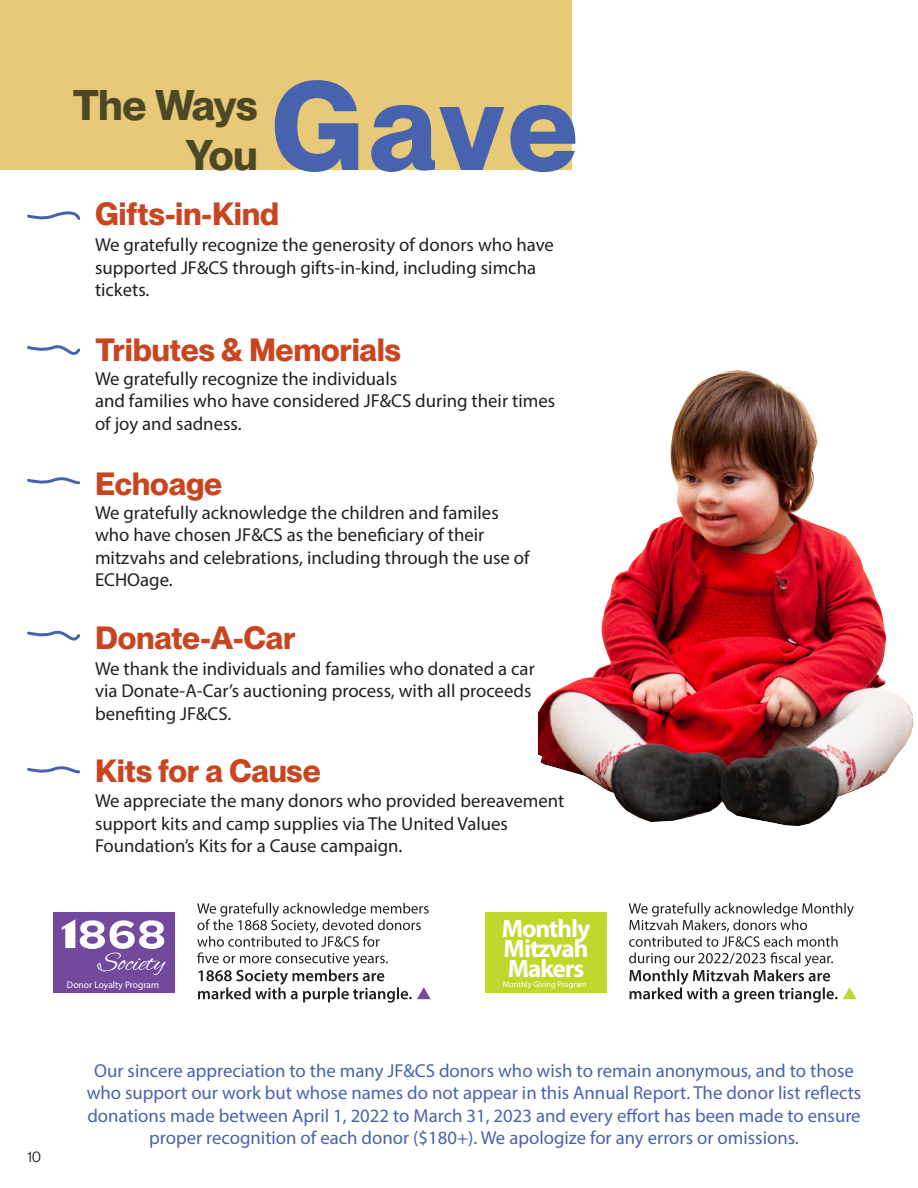
<style>
.page{position:relative;width:918px;height:1188px;background:#fff}
.page>*{position:absolute;margin:0;border:0;box-sizing:border-box;transform-origin:0 0}
.t1{font:700 123px "PP Neue Montreal";color:#4863ae}
.t2{font:700 42px/49.8px "PP Neue Montreal";letter-spacing:-.02em;color:#4d4926;text-align:right}
.t3{font:700 31.5px "PP Neue Montreal";color:#c9451f}
.t4{font:700 25.2px/20.4px "Myriad Pro";letter-spacing:-.04em;color:#fff}
.t5{font:18.75px/22.5px "Myriad Pro";color:#231f20}
.t6{font:18.75px/22.5px "Myriad Pro";color:#4863ae;text-align:center}
.t7{font:15px "PP Neue Montreal";color:#231f20}
.t8{font:9.6px "Myriad Pro";color:#fff}
.t9{font:8.25px "Myriad Pro";color:#fff}
</style>
<div class="page">
<hr style="left:917px;top:640px;width:1px;height:548px;background:#d0d3dc">
<div style="left:53px;top:912px;width:121px;height:81px;background:#73499d"></div>
<svg style="left:62px;top:919px;width:104px;height:56px"></svg>
<div style="left:485px;top:912px;width:122px;height:81px;background:#c1d72e"></div>
<svg style="left:197px;top:903px;width:234px;height:100px"></svg>
<img style="left:539px;top:152px;width:379px;height:705px">
<div style="left:0;top:0;width:571px;height:170px;background:#e7c977"></div>
<svg style="left:27px;top:211px;width:54px;height:9px"></svg>
<svg style="left:27px;top:345px;width:54px;height:10px"></svg>
<svg style="left:27px;top:630px;width:54px;height:11px"></svg>
<svg style="left:27px;top:477px;width:54px;height:8px"></svg>
<svg style="left:27px;top:766px;width:54px;height:8px"></svg>
<svg style="left:629px;top:903px;width:228px;height:100px"></svg>
<p class="t1" style="left:271px;top:52px;width:309px">Gave</p>
<p class="t2" style="left:72px;top:81px;width:187px">The Ways<br>You</p>
<p class="t3" style="left:95px;top:195px;width:186px">Gifts-in-Kind</p>
<p class="t5" style="left:95px;top:233px;width:461px">We gratefully recognize the generosity of donors who have supported JF&amp;CS through gifts-in-kind, including simcha tickets.</p>
<p class="t3" style="left:95px;top:331px;width:307px">Tributes &amp; Memorials</p>
<p class="t5" style="left:95px;top:367px;width:304px">We gratefully recognize the individuals</p>
<p class="t5" style="left:95px;top:390px;width:462px">and families who have considered JF&amp;CS during their times of joy and sadness.</p>
<p class="t3" style="left:95px;top:464px;width:129px">Echoage</p>
<p class="t5" style="left:95px;top:501px;width:436px">We gratefully acknowledge the children and familes who have chosen JF&amp;CS as the beneficiary of their mitzvahs and celebrations, including through the use of ECHOage.</p>
<p class="t3" style="left:95px;top:619px;width:202px">Donate-A-Car</p>
<p class="t5" style="left:95px;top:657px;width:441px">We thank the individuals and families who donated a car via Donate-A-Car’s auctioning process, with all proceeds benefiting JF&amp;CS.</p>
<p class="t3" style="left:95px;top:752px;width:227px">Kits for a Cause</p>
<p class="t5" style="left:95px;top:790px;width:471px">We appreciate the many donors who provided bereavement support kits and camp supplies via The United Values<br>Foundation’s Kits for a Cause campaign.</p>
<p class="t4" style="left:502px;top:918px;width:90px">Monthly</p>
<p class="t4" style="left:504px;top:939px;width:86px">Mitzvah<br>Makers</p>
<p class="t8" style="left:67px;top:978px;width:94px">Donor Loyalty Program</p>
<p class="t9" style="left:503px;top:979px;width:86px">Monthly Giving Program</p>
<p class="t7" style="left:27px;top:1148px;width:16px">10</p>
<p class="t6" style="left:87px;top:1059px;width:776px">Our sincere appreciation to the many JF&amp;CS donors who wish to remain anonymous, and to those who support our work but whose names do not appear in this Annual Report. The donor list reflects donations made between April 1, 2022 to March 31, 2023 and every effort has been made to ensure proper recognition of each donor ($180+). We apologize for any errors or omissions.</p>
</div>
